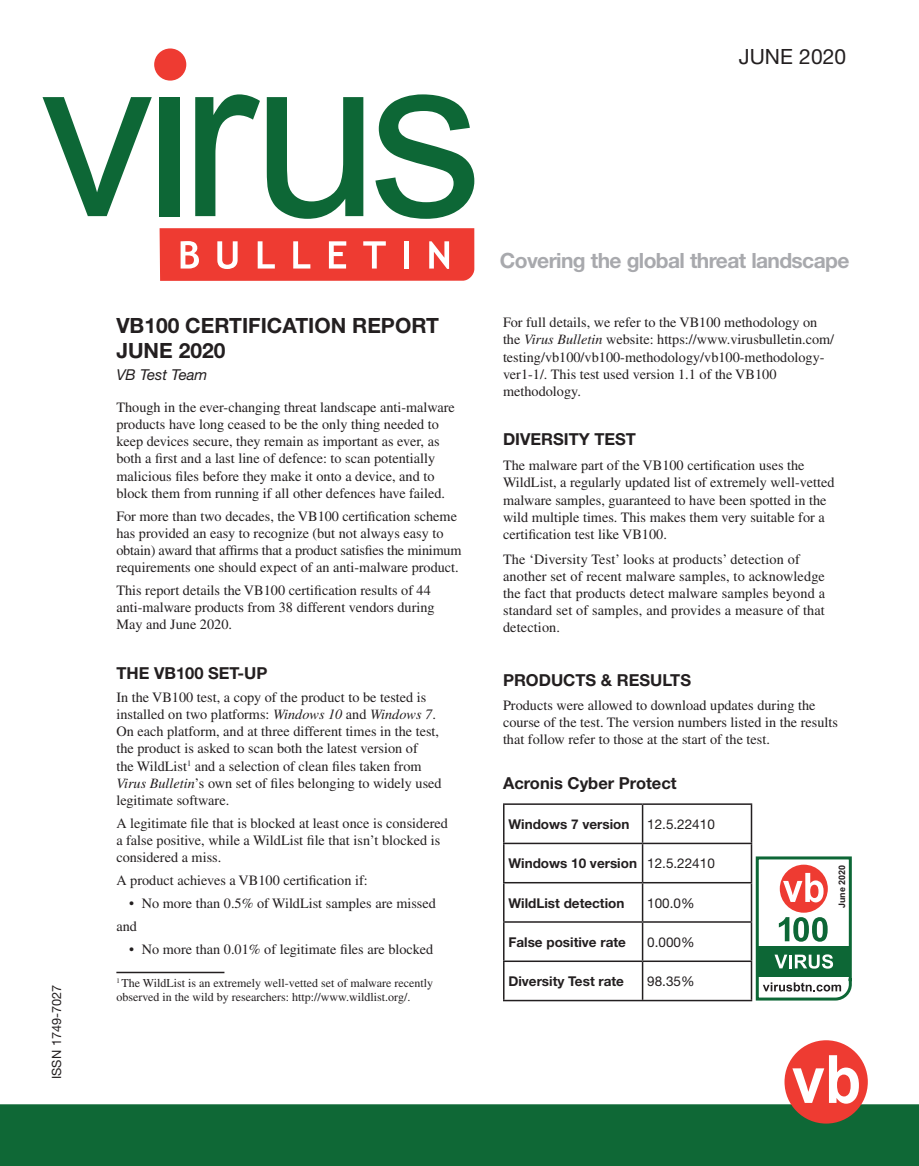
<style>
.page{position:relative;width:919px;height:1166px;background:#fff}
.page>*{position:absolute;margin:0;border:0;box-sizing:border-box;transform-origin:0 0}
.t1{font:700 21px "Helvetica Neue";letter-spacing:-.03em;color:#a8a9ad}
.t2{font:700 21px/25.2px "Helvetica Neue";color:#231f20}
.t3{font:21px "Helvetica Neue";color:#231f20}
.t4{font:700 16.5px "Helvetica Neue";color:#231f20}
.t5{font:italic 15px "Helvetica Neue";color:#231f20}
.t6{font:14.25px/17.1px "Times";color:#231f20}
.t7{font:700 13.5px "Helvetica Neue";color:#231f20}
.t8{font:13.5px "Helvetica Neue";color:#231f20}
.t9{font:12.75px "Helvetica Neue";color:#231f20}
.t10{font:12px/14.4px "Times";color:#231f20}
.t11{font:700 9px "Arial";color:#231f20}
.s1{font-style:italic}
.s2{font-weight:400}
</style>
<div class="page">
<svg style="left:43px;top:97px;width:109px;height:119px"></svg>
<div style="left:160px;top:97px;width:20px;height:119px;background:#0d6736"></div>
<svg style="left:195px;top:94px;width:65px;height:122px"></svg>
<svg style="left:267px;top:97px;width:96px;height:122px"></svg>
<svg style="left:375px;top:94px;width:99px;height:125px"></svg>
<div style="left:154px;top:48px;width:32px;height:33px;background:#ee3b32;border-radius:50%"></div>
<svg style="left:159px;top:228px;width:315px;height:53px"></svg>
<div style="left:0;top:1103px;width:918px;height:62px;background:#0f6836"></div>
<div style="left:784px;top:1039px;width:83px;height:84px;background:#ee3b32;border-radius:50%"></div>
<svg style="left:792px;top:1054px;width:66px;height:49px"></svg>
<hr style="left:116px;top:971px;width:108px;height:1px;background:#231f20">
<hr style="left:503px;top:803px;width:139px;height:1px;background:#231f20">
<hr style="left:503px;top:804px;width:1px;height:38px;background:#231f20">
<hr style="left:503px;top:842px;width:139px;height:1px;background:#231f20">
<hr style="left:503px;top:843px;width:1px;height:38px;background:#231f20">
<hr style="left:642px;top:842px;width:110px;height:1px;background:#231f20">
<hr style="left:503px;top:881px;width:139px;height:2px;background:#231f20">
<hr style="left:503px;top:883px;width:1px;height:37px;background:#231f20">
<hr style="left:642px;top:881px;width:110px;height:2px;background:#231f20">
<hr style="left:503px;top:920px;width:139px;height:2px;background:#231f20">
<hr style="left:503px;top:922px;width:1px;height:38px;background:#231f20">
<hr style="left:642px;top:920px;width:110px;height:2px;background:#231f20">
<hr style="left:642px;top:803px;width:110px;height:1px;background:#231f20">
<hr style="left:641px;top:804px;width:2px;height:38px;background:#231f20">
<hr style="left:750px;top:804px;width:2px;height:38px;background:#231f20">
<hr style="left:641px;top:843px;width:2px;height:38px;background:#231f20">
<hr style="left:750px;top:843px;width:2px;height:38px;background:#231f20">
<hr style="left:641px;top:883px;width:2px;height:37px;background:#231f20">
<hr style="left:750px;top:883px;width:2px;height:37px;background:#231f20">
<hr style="left:641px;top:922px;width:2px;height:38px;background:#231f20">
<hr style="left:750px;top:922px;width:2px;height:38px;background:#231f20">
<hr style="left:503px;top:960px;width:139px;height:1px;background:#231f20">
<hr style="left:503px;top:961px;width:1px;height:38px;background:#231f20">
<hr style="left:642px;top:960px;width:110px;height:1px;background:#231f20">
<hr style="left:641px;top:961px;width:2px;height:38px;background:#231f20">
<hr style="left:750px;top:961px;width:2px;height:38px;background:#231f20">
<hr style="left:503px;top:999px;width:249px;height:2px;background:#231f20">
<svg style="left:755px;top:856px;width:96px;height:144px"></svg>
<h1 class="t3" style="left:738px;top:49px;width:109px">JUNE 2020</h1>
<p class="t9" style="left:52px;top:1078px;width:96px;rotate:-90deg">ISSN 1749-7027</p>
<h1 class="t2" style="left:116px;top:314px;width:324px">VB100 CERTIFICATION REPORT<br>JUNE 2020</h1>
<p class="t5" style="left:116px;top:369px;width:92px">VB Test Team</p>
<p class="t6" style="left:116px;top:400px;width:340px">Though in the ever-changing threat landscape anti-malware products have long ceased to be the only thing needed to keep devices secure, they remain as important as ever, as both a first and a last line of defence: to scan potentially malicious files before they make it onto a device, and to block them from running if all other defences have failed.</p>
<p class="t6" style="left:116px;top:508px;width:347px">For more than two decades, the VB100 certification scheme has provided an easy to recognize (but not always easy to obtain) award that affirms that a product satisfies the minimum requirements one should expect of an anti-malware product.</p>
<p class="t6" style="left:116px;top:583px;width:320px">This report details the VB100 certification results of 44 anti-malware products from 38 different vendors during<br>May and June 2020.</p>
<p class="t4" style="left:116px;top:667px;width:153px">THE VB100 SET-UP</p>
<p class="t6" style="left:116px;top:690px;width:327px">In the VB100 test, a copy of the product to be tested is installed on two platforms: <span class="s1">Windows 10</span> and <span class="s1">Windows 7</span>.<br>On each platform, and at three different times in the test, the product is asked to scan both the latest version of<br>the WildList<sup>1</sup> and a selection of clean files taken from <span class="s1">Virus Bulletin</span>’s own set of files belonging to widely used legitimate software.</p>
<p class="t6" style="left:116px;top:815px;width:333px">A legitimate file that is blocked at least once is considered a false positive, while a WildList file that isn’t blocked is considered a miss.</p>
<p class="t6" style="left:116px;top:872px;width:253px">A product achieves a VB100 certification if:</p>
<p class="t6" style="left:116px;top:892px;width:321px;line-height:23.1px;text-indent:13px">• No more than 0.5% of WildList samples are missed and</p>
<p class="t6" style="left:129px;top:942px;width:306px">• No more than 0.01% of legitimate files are blocked</p>
<p class="t10" style="left:116px;top:976px;width:318px"><sup>1</sup> The WildList is an extremely well-vetted set of malware recently observed in the wild by researchers: http://www.wildlist.org/.</p>
<h1 class="t1" style="left:500px;top:252px;width:351px">Covering the global threat landscape</h1>
<p class="t6" style="left:503px;top:315px;width:333px">For full details, we refer to the VB100 methodology on the <span class="s1">Virus Bulletin</span> website: https://www.virusbulletin.com/ testing/vb100/vb100-methodology/vb100-methodology&shy;ver1-1/. This test used version 1.1 of the VB100 methodology.</p>
<p class="t4" style="left:503px;top:433px;width:134px">DIVERSITY TEST</p>
<p class="t6" style="left:503px;top:458px;width:333px">The malware part of the VB100 certification uses the WildList, a regularly updated list of extremely well-vetted malware samples, guaranteed to have been spotted in the wild multiple times. This makes them very suitable for a certification test like VB100.</p>
<p class="t6" style="left:503px;top:551px;width:323px">The ‘Diversity Test’ looks at products’ detection of another set of recent malware samples, to acknowledge the fact that products detect malware samples beyond a standard set of samples, and provides a measure of that detection.</p>
<p class="t4" style="left:503px;top:674px;width:189px">PRODUCTS &amp; RESULTS</p>
<p class="t6" style="left:503px;top:697px;width:336px">Products were allowed to download updates during the course of the test. The version numbers listed in the results that follow refer to those at the start of the test.</p>
<p class="t4" style="left:503px;top:776px;width:175px">Acronis Cyber Protect</p>
<p class="t7" style="left:508px;top:819px;width:122px">Windows 7 version</p>
<p class="t8" style="left:647px;top:819px;width:69px">12.5.22410</p>
<p class="t7" style="left:508px;top:858px;width:208px">Windows 10 version <span class="s2">12.5.22410</span></p>
<p class="t7" style="left:508px;top:897px;width:117px">WildList detection</p>
<p class="t8" style="left:647px;top:897px;width:49px">100.0%</p>
<p class="t7" style="left:508px;top:937px;width:119px">False positive rate</p>
<p class="t8" style="left:647px;top:937px;width:49px">0.000%</p>
<p class="t7" style="left:508px;top:976px;width:117px">Diversity Test rate</p>
<p class="t8" style="left:647px;top:976px;width:49px">98.35%</p>
<p class="t11" style="left:836px;top:908px;width:45px;rotate:-90deg">June 2020</p>
</div>
